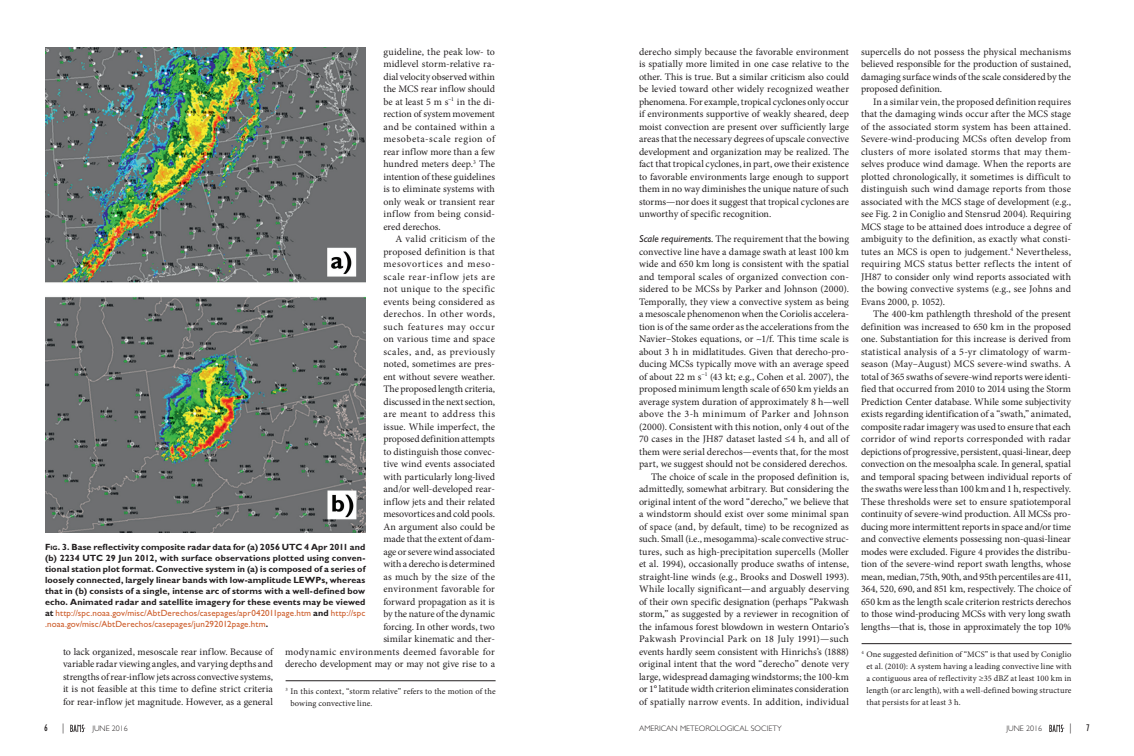
<style>
.page{position:relative;width:1134px;height:756px;background:#fff}
.page>*{position:absolute;margin:0;border:0;box-sizing:border-box;transform-origin:0 0}
.Body_Text{font:10px/12.5px "Minion Pro";letter-spacing:.005em;color:#231f20;text-align:justify}
.First_Paragraph_w_it{font:10px/12.5px "Minion Pro";color:#231f20;text-align:justify}
.t1{font:condensed 10px "Gill Sans Std";color:#231f20}
.t2{font:300 10px "Gill Sans Std";color:#231f20}
.Caption__figure{font:700 9px/11px "Gill Sans Std";letter-spacing:.015em;color:#231f20;text-align:justify}
.Footnotes{font:8.5px/12px "Minion Pro";letter-spacing:.01em;color:#231f20}
.t3{font:300 8px "Gill Sans Std";color:#231f20}
.s1{font-style:inherit}
.s2{font-size:6.3px}
.s3{font-weight:400;color:#cd5d2b}
.s4{font-family:"Gill Sans Std";font-style:italic}
.s5{font-style:italic}
</style>
<div class="page">
<img style="left:45px;top:47px;width:320px;height:485px">
<hr style="left:286px;top:680px;width:210px;height:1px;background:#231f20">
<hr style="left:862px;top:643px;width:210px;height:1px;background:#231f20">
<svg style="left:70px;top:725px;width:15px;height:7px"></svg>
<svg style="left:1049px;top:725px;width:16px;height:7px"></svg>
<p class="Body_Text" style="left:383px;top:45px;width:113px">guideline, the peak low- to midlevel storm-relative ra&shy;dial velocity observed within the MCS rear inflow should be at least 5 m s<sup>−1</sup> in the di&shy;rection of system movement and be contained within a mesobeta-scale region of rear inflow more than a few hundred meters deep.<sup>3</sup> The intention of these guidelines is to eliminate systems with only weak or transient rear inflow from being consid&shy;ered derechos.</p>
<p class="Body_Text" style="left:285px;top:233px;width:212px;text-align:right">A valid criticism of the<br>proposed definition is that<br>mesovortices and meso-<br>scale rear-inflow jets are<br>not unique to the specific<br>events being considered as<br>derechos. In other words,<br>such features may occur<br>on various time and space<br>scales, and, as previously<br>noted, sometimes are pres-<br>ent without severe weather.<br>The proposed length criteria,<br>discussed in the next section,<br>are meant to address this<br>issue. While imperfect, the<br>proposed definition attempts<br>to distinguish those convec-<br>tive wind events associated<br>with particularly long-lived<br>and/or well-developed rear-<br>inflow jets and their related<br>mesovortices and cold pools.<br>An argument also could be<br>made that the extent of dam-<br>age or severe wind associated<br>with a derecho is determined<br>as much by the size of the<br>environment favorable for<br>forward propagation as it is<br>by the nature of the dynamic<br>forcing. In other words, two<br>similar kinematic and ther-<br>modynamic environments deemed favorable for derecho development may or may not give rise to a</p>
<p class="Caption__figure" style="left:45px;top:541px;width:322px"><span class="s1">F</span><span class="s2">ig</span><span class="s1">.</span> 3. Base reflectivity composite radar data for (a) 2056 UTC 4 Apr 2011 and (b) 2234 UTC 29 Jun 2012, with surface observations plotted using conven&shy;tional station plot format. Convective system in (a) is composed of a series of loosely connected, largely linear bands with low-amplitude LEWPs, whereas that in (b) consists of a single, intense arc of storms with a well-defined bow echo. Animated radar and satellite imagery for these events may be viewed at <span class="s3">http://spc.noaa.gov/misc/AbtDerechos/casepages/apr042011page.htm</span> and <span class="s3">http://spc .noaa.gov/misc/AbtDerechos/casepages/jun292012page.htm</span>.</p>
<p class="Body_Text" style="left:63px;top:645px;width:212px">to lack organized, mesoscale rear inflow. Because of variable radar viewing angles, and varying depths and strengths of rear-inflow jets across convective systems, it is not feasible at this time to define strict criteria for rear-inflow jet magnitude. However, as a general</p>
<p class="Footnotes" style="left:291px;top:685px;width:207px;text-indent:-5px"><sup>3</sup> In this context, “storm relative” refers to the motion of the bowing convective line.</p>
<p class="Body_Text" style="left:639px;top:45px;width:212px">derecho simply because the favorable environment is spatially more limited in one case relative to the other. This is true. But a similar criticism also could be levied toward other widely recognized weather phenomena. For example, tropical cyclones only occur if environments supportive of weakly sheared, deep moist convection are present over sufficiently large areas that the necessary degrees of upscale convective development and organization may be realized. The fact that tropical cyclones, in part, owe their existence to favorable environments large enough to support them in no way diminishes the unique nature of such storms—nor does it suggest that tropical cyclones are unworthy of specific recognition.</p>
<p class="First_Paragraph_w_it" style="left:639px;top:233px;width:212px"><span class="s4">Scale requirements.</span> The requirement that the bowing convective line have a damage swath at least 100 km wide and 650 km long is consistent with the spatial and temporal scales of organized convection con&shy;sidered to be MCSs by Parker and Johnson (2000).<br>Temporally, they view a convective system as being a mesoscale phenomenon when the Coriolis accelera&shy;tion is of the same order as the accelerations from the Navier–Stokes equations, or ~1/f. This time scale is about 3 h in midlatitudes. Given that derecho-pro&shy;ducing MCSs typically move with an average speed of about 22 m s<sup>−1</sup> (43 kt; e.g., Cohen et al. 2007), the proposed minimum length scale of 650 km yields an average system duration of approximately 8 h—well above the 3-h minimum of Parker and Johnson (2000). Consistent with this notion, only 4 out of the 70 cases in the JH87 dataset lasted ≤4 h, and all of them were serial derechos—events that, for the most part, we suggest should not be considered derechos.</p>
<p class="Body_Text" style="left:639px;top:470px;width:212px;text-indent:12px">The choice of scale in the proposed definition is, admittedly, somewhat arbitrary. But considering the original intent of the word “derecho,” we believe that a windstorm should exist over some minimal span of space (and, by default, time) to be recognized as such. Small (i.e., mesogamma)-scale convective struc&shy;tures, such as high-precipitation supercells (Moller et al. 1994), occasionally produce swaths of intense, straight-line winds (e.g., Brooks and Doswell 1993).<br>While locally significant—and arguably deserving of their own specific designation (perhaps “Pakwash storm,” as suggested by a reviewer in recognition of the infamous forest blowdown in western Ontario’s Pakwash Provincial Park on 18 July 1991)—such events hardly seem consistent with Hinrichs’s (1888) original intent that the word “derecho” denote very large, widespread damaging windstorms; the 100-km or 1° latitude width criterion eliminates consideration of spatially narrow events. In addition, individual</p>
<p class="Body_Text" style="left:861px;top:45px;width:212px">supercells do not possess the physical mechanisms believed responsible for the production of sustained, damaging surface winds of the scale considered by the proposed definition.</p>
<p class="Body_Text" style="left:861px;top:95px;width:212px;text-indent:12px">In a similar vein, the proposed definition requires that the damaging winds occur after the MCS stage of the associated storm system has been attained.<br>Severe-wind-producing MCSs often develop from clusters of more isolated storms that may them&shy;selves produce wind damage. When the reports are plotted chronologically, it sometimes is difficult to distinguish such wind damage reports from those associated with the MCS stage of development (e.g., see Fig. 2 in Coniglio and Stensrud 2004). Requiring MCS stage to be attained does introduce a degree of ambiguity to the definition, as exactly what consti&shy;tutes an MCS is open to judgement.<sup>4</sup> Nevertheless, requiring MCS status better reflects the intent of JH87 to consider only wind reports associated with the bowing convective systems (e.g., see Johns and Evans 2000, p. 1052).</p>
<p class="Body_Text" style="left:861px;top:308px;width:212px;text-indent:12px">The 400-km pathlength threshold of the present definition was increased to 650 km in the proposed one. Substantiation for this increase is derived from statistical analysis of a 5-yr climatology of warm&shy;season (May–August) MCS severe-wind swaths. A total of 365 swaths of severe-wind reports were identi&shy;fied that occurred from 2010 to 2014 using the Storm Prediction Center database. While some subjectivity exists regarding identification of a “swath,” animated, composite radar imagery was used to ensure that each corridor of wind reports corresponded with radar depictions of progressive, persistent, quasi-linear, deep convection on the mesoalpha scale. In general, spatial and temporal spacing between individual reports of the swaths were less than 100 km and 1 h, respectively.<br>These thresholds were set to ensure spatiotemporal continuity of severe-wind production. All MCSs pro&shy;ducing more intermittent reports in space and/or time and convective elements possessing non-quasi-linear modes were excluded. Figure 4 provides the distribu&shy;tion of the severe-wind report swath lengths, whose mean, median, 75th, 90th, and 95th percentiles are 411, 364, 520, 690, and 851 km, respectively. The choice of 650 km as the length scale criterion restricts derechos to those wind-producing MCSs with very long swath lengths—that is, those in approximately the top 10%</p>
<p class="Footnotes" style="left:867px;top:648px;width:207px;text-align:justify;text-indent:-5px"><sup>4</sup> One suggested definition of “MCS” is that used by Coniglio et al. (2010): A system having a leading convective line with a contiguous area of reflectivity ≥35 dB<span class="s5">Z</span> at least 100 km in length (or arc length), with a well-defined bowing structure that persists for at least 3 h.</p>
<p class="t1" style="left:44px;top:722px;width:5px">6</p>
<p class="t2" style="left:62px;top:722px;width:4px">|</p>
<p class="t3" style="left:92px;top:724px;width:37px">JUNE 2016</p>
<p class="t3" style="left:639px;top:724px;width:144px">AMERICAN METEOROLOGICAL SOCIETY</p>
<p class="t3" style="left:1006px;top:724px;width:37px">JUNE 2016</p>
<p class="t2" style="left:1070px;top:722px;width:4px">|</p>
<p class="t1" style="left:1086px;top:722px;width:5px">7</p>
</div>
